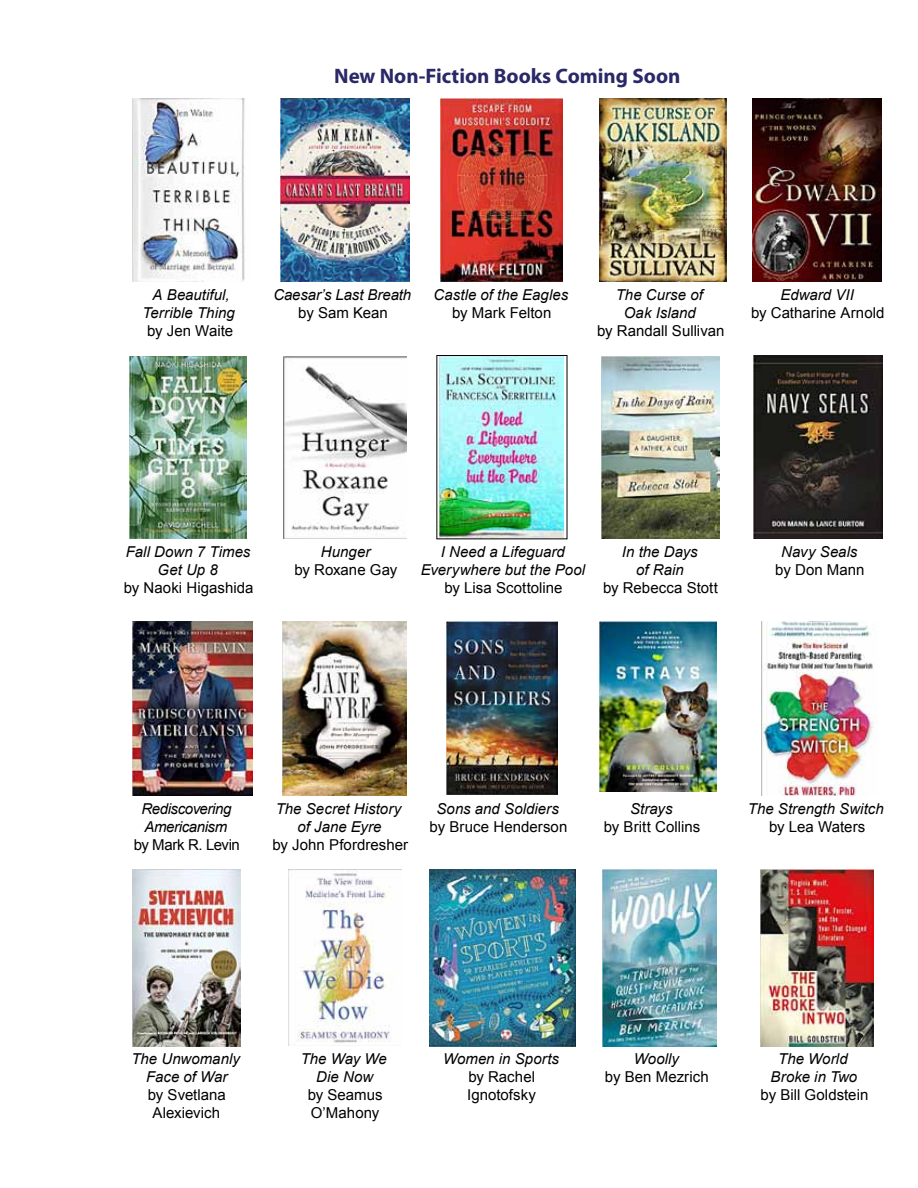
<style>
.page{position:relative;width:918px;height:1188px;background:#fff}
.page>*{position:absolute;margin:0;border:0;box-sizing:border-box;transform-origin:0 0}
.t1{font:700 21px "Myriad Pro";color:#2a2867}
.t2{font:italic 15px/18px "Arial";color:#000;text-align:center}
.t3{font:15px/18px "Arial";color:#000}
.t4{font:italic 15px/18px "Arial";letter-spacing:-.03em;color:#000}
.t5{font:15px "Arial";letter-spacing:-.03em;color:#000}
</style>
<div class="page">
<img style="left:284px;top:356px;width:122px;height:183px">
<img style="left:281px;top:99px;width:128px;height:182px">
<img style="left:441px;top:99px;width:121px;height:182px">
<img style="left:599px;top:99px;width:128px;height:182px">
<img style="left:283px;top:621px;width:123px;height:174px">
<img style="left:132px;top:869px;width:108px;height:177px">
<img style="left:603px;top:869px;width:114px;height:177px">
<img style="left:599px;top:621px;width:117px;height:171px">
<img style="left:439px;top:357px;width:124px;height:180px">
<img style="left:760px;top:869px;width:113px;height:177px">
<img style="left:132px;top:621px;width:120px;height:175px">
<img style="left:761px;top:621px;width:113px;height:174px">
<img style="left:429px;top:869px;width:146px;height:177px">
<img style="left:288px;top:869px;width:113px;height:176px">
<img style="left:752px;top:99px;width:129px;height:182px">
<img style="left:129px;top:356px;width:118px;height:183px">
<img style="left:754px;top:356px;width:129px;height:183px">
<img style="left:602px;top:356px;width:117px;height:183px">
<img style="left:447px;top:621px;width:110px;height:174px">
<img style="left:133px;top:99px;width:112px;height:182px">
<h1 class="t1" style="left:334px;top:62px;width:348px">New Non-Fiction Books Coming Soon</h1>
<p class="t2" style="left:142px;top:286px;width:94px">A Beautiful,<br>Terrible Thing</p>
<p class="t3" style="left:147px;top:322px;width:88px">by Jen Waite</p>
<p class="t2" style="left:273px;top:286px;width:139px">Caesar’s Last Breath</p>
<p class="t3" style="left:298px;top:304px;width:91px">by Sam Kean</p>
<p class="t2" style="left:434px;top:286px;width:136px">Castle of the Eagles</p>
<p class="t3" style="left:452px;top:304px;width:101px">by Mark Felton</p>
<p class="t2" style="left:616px;top:286px;width:89px">The Curse of<br>Oak Island</p>
<p class="t3" style="left:597px;top:322px;width:129px">by Randall Sullivan</p>
<p class="t2" style="left:780px;top:286px;width:75px">Edward VII</p>
<p class="t3" style="left:751px;top:304px;width:135px">by Catharine Arnold</p>
<p class="t2" style="left:126px;top:543px;width:126px">Fall Down 7 Times<br>Get Up 8</p>
<p class="t3" style="left:124px;top:579px;width:131px">by Naoki Higashida</p>
<p class="t2" style="left:321px;top:543px;width:51px">Hunger</p>
<p class="t3" style="left:295px;top:561px;width:104px">by Roxane Gay</p>
<p class="t2" style="left:421px;top:543px;width:166px">I Need a Lifeguard<br>Everywhere but the Pool</p>
<p class="t3" style="left:444px;top:579px;width:120px">by Lisa Scottoline</p>
<p class="t2" style="left:622px;top:543px;width:77px">In the Days of Rain</p>
<p class="t3" style="left:603px;top:579px;width:116px">by Rebecca Stott</p>
<p class="t2" style="left:781px;top:543px;width:78px">Navy Seals</p>
<p class="t3" style="left:775px;top:561px;width:91px">by Don Mann</p>
<p class="t4" style="left:141px;top:800px;width:91px">Rediscovering<br>Americanism</p>
<p class="t5" style="left:134px;top:835px;width:108px">by Mark R. Levin</p>
<p class="t2" style="left:276px;top:800px;width:127px">The Secret History of Jane Eyre</p>
<p class="t3" style="left:272px;top:836px;width:137px">by John Pfordresher</p>
<p class="t2" style="left:436px;top:800px;width:124px">Sons and Soldiers</p>
<p class="t3" style="left:430px;top:818px;width:139px">by Bruce Henderson</p>
<p class="t2" style="left:630px;top:800px;width:44px">Strays</p>
<p class="t3" style="left:604px;top:818px;width:98px">by Britt Collins</p>
<p class="t2" style="left:748px;top:800px;width:137px">The Strength Switch</p>
<p class="t3" style="left:769px;top:818px;width:98px">by Lea Waters</p>
<p class="t2" style="left:131px;top:1050px;width:110px">The Unwomanly<br>Face of War</p>
<p class="t3" style="left:148px;top:1086px;width:80px;text-align:center">by Svetlana<br>Alexievich</p>
<p class="t2" style="left:301px;top:1050px;width:88px">The Way We<br>Die Now</p>
<p class="t3" style="left:308px;top:1086px;width:76px">by Seamus<br>O’Mahony</p>
<p class="t2" style="left:443px;top:1050px;width:118px">Women in Sports</p>
<p class="t3" style="left:467px;top:1068px;width:70px">by Rachel<br>Ignotofsky</p>
<p class="t2" style="left:634px;top:1050px;width:47px">Woolly</p>
<p class="t3" style="left:605px;top:1068px;width:105px">by Ben Mezrich</p>
<p class="t2" style="left:771px;top:1050px;width:88px">The World<br>Broke in Two</p>
<p class="t3" style="left:761px;top:1086px;width:109px">by Bill Goldstein</p>
</div>
